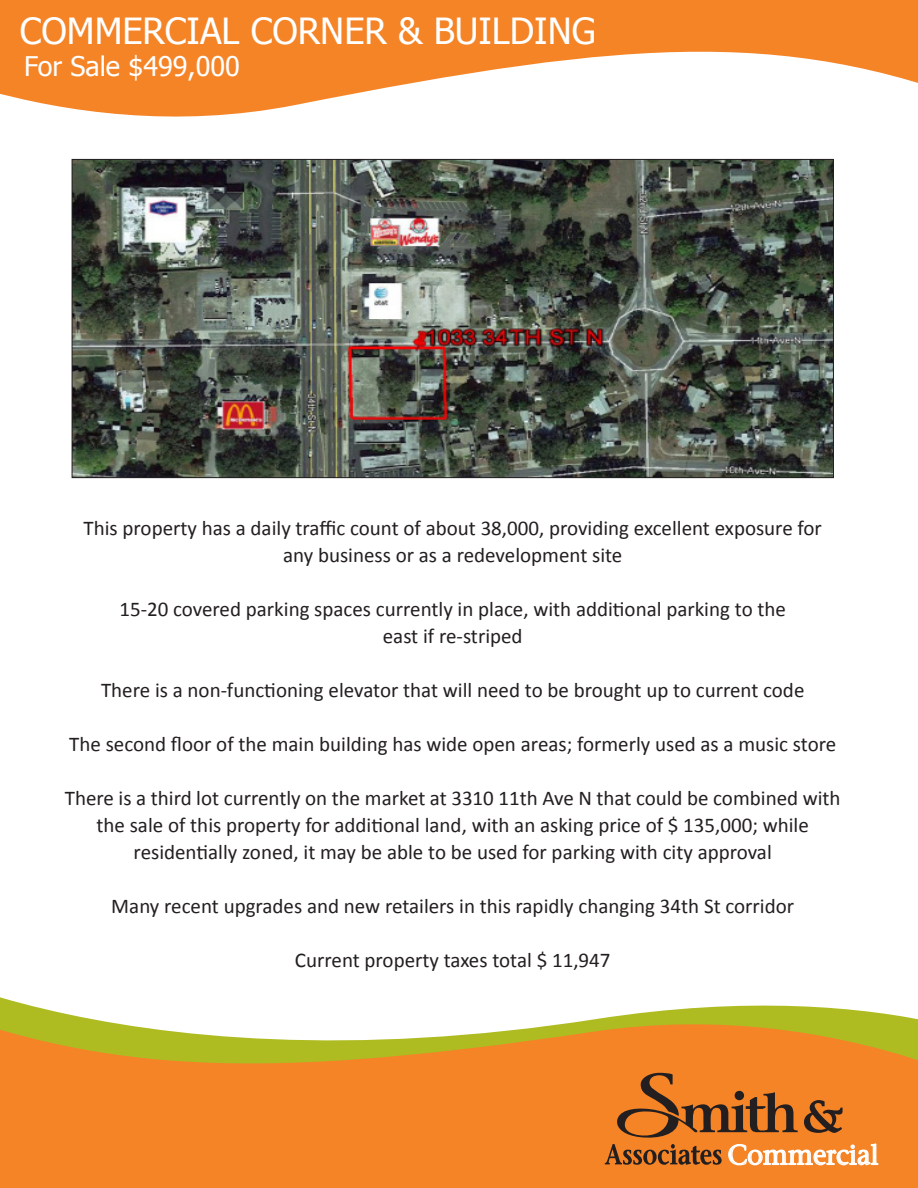
<style>
.page{position:relative;width:918px;height:1188px;background:#fff}
.page>*{position:absolute;margin:0;border:0;box-sizing:border-box;transform-origin:0 0}
.t1{font:36px "Tahoma";color:#fff}
.t2{font:27.75px "Stone Serif OSITCTT Medium";letter-spacing:-.005em;color:#fff;scale:.96 1}
.t3{font:27px "Tahoma";color:#fff}
.t4{font:21px/27px "Calibri";color:#231f20;text-align:center}
</style>
<div class="page">
<svg style="left:0;top:0;width:918px;height:117px;fill:#f58427"></svg>
<div style="left:0;top:1116px;width:918px;height:72px;background:#f58427"></div>
<svg style="left:0;top:997px;width:918px;height:119px;fill:#f58427"></svg>
<svg style="left:605px;top:1073px;width:274px;height:101px"></svg>
<img style="left:74px;top:161px;width:758px;height:315px">
<p class="t1" style="left:20px;top:7px;width:577px">COMMERCIAL CORNER &amp; BUILDING</p>
<p class="t3" style="left:24px;top:48px;width:217px">For Sale $499,000</p>
<p class="t4" style="left:84px;top:515px;width:740px">This property has a daily traffic count of about 38,000, providing excellent exposure for</p>
<p class="t4" style="left:283px;top:542px;width:341px">any business or as a redevelopment site</p>
<p class="t4" style="left:119px;top:596px;width:668px">15-20 covered parking spaces currently in place, with additional parking to the</p>
<p class="t4" style="left:383px;top:623px;width:141px">east if re-striped</p>
<p class="t4" style="left:101px;top:677px;width:705px">There is a non-functioning elevator that will need to be brought up to current code</p>
<p class="t4" style="left:69px;top:731px;width:768px">The second floor of the main building has wide open areas; formerly used as a music store</p>
<p class="t4" style="left:65px;top:785px;width:777px">There is a third lot currently on the market at 3310 11th Ave N that could be combined with the sale of this property for additional land, with an asking price of $ 135,000; while</p>
<p class="t4" style="left:134px;top:839px;width:640px">residentially zoned, it may be able to be used for parking with city approval</p>
<p class="t4" style="left:111px;top:893px;width:684px">Many recent upgrades and new retailers in this rapidly changing 34th St corridor</p>
<p class="t4" style="left:295px;top:947px;width:317px">Current property taxes total $ 11,947</p>
<p class="t2" style="left:728px;top:1138px;width:159px">Commercial</p>
</div>
